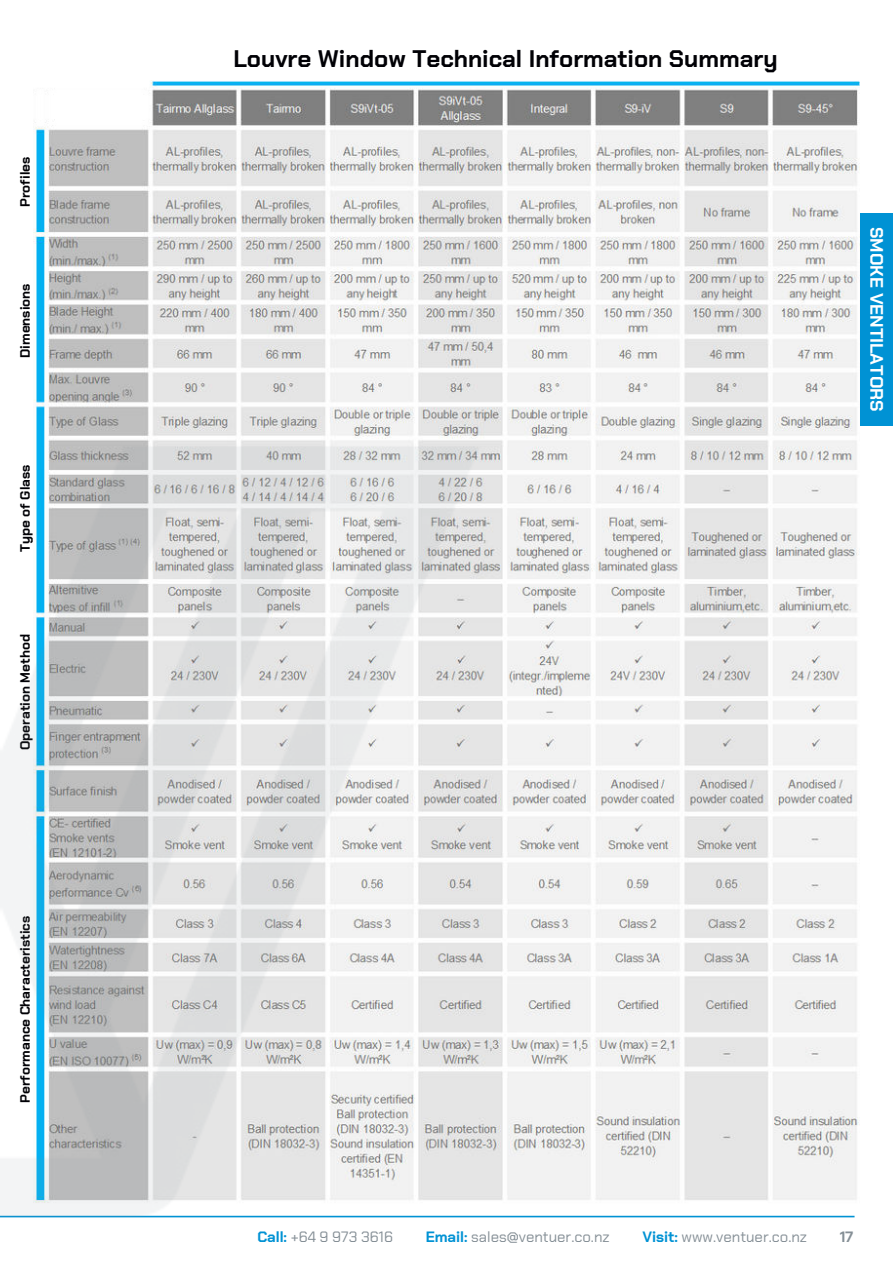
<style>
.page{position:relative;width:893px;height:1264px;background:#fff}
.page>*{position:absolute;margin:0;border:0;box-sizing:border-box;transform-origin:0 0}
.t1{font:700 24px "Chakra Petch";color:#000005}
.t2{font:700 18px "Chakra Petch";color:#fff}
.t3{font:15px "Chakra Petch";color:#858f96}
.t4{font:700 15px "Chakra Petch";color:#858f96}
.t5{font:700 13.5px "Chakra Petch";color:#000005}
.s1{font-weight:700;color:#0092d4}
</style>
<div class="page">
<svg style="left:0;top:1215px;width:854px;height:2px"></svg>
<div style="left:859px;top:213px;width:33px;height:212px;background:#0092d4"></div>
<img style="left:33px;top:81px;width:826px;height:1119px">
<img style="left:0;top:284px;width:555px;height:932px">
<p class="t5" style="left:17px;top:207px;width:51px;rotate:-90deg">Profiles</p>
<p class="t5" style="left:17px;top:358px;width:76px;rotate:-90deg">Dimensions</p>
<p class="t5" style="left:17px;top:552px;width:89px;rotate:-90deg">Type of Glass</p>
<p class="t5" style="left:17px;top:750px;width:117px;rotate:-90deg">Operation Method</p>
<p class="t5" style="left:17px;top:1102px;width:188px;rotate:-90deg">Performance Characteristics</p>
<h1 class="t1" style="left:233px;top:45px;width:545px">Louvre Window Technical Information Summary</h1>
<h2 class="t2" style="left:887px;top:227px;width:186px;rotate:90deg">SMOKE VENTILATORS</h2>
<p class="t3" style="left:257px;top:1227px;width:137px"><span class="s1">Call:</span> +64 9 973 3616</p>
<p class="t3" style="left:425px;top:1227px;width:185px"><span class="s1">Email:</span> sales@ventuer.co.nz</p>
<p class="t3" style="left:642px;top:1227px;width:166px"><span class="s1">Visit:</span> www.ventuer.co.nz</p>
<p class="t4" style="left:839px;top:1227px;width:15px">17</p>
</div>
